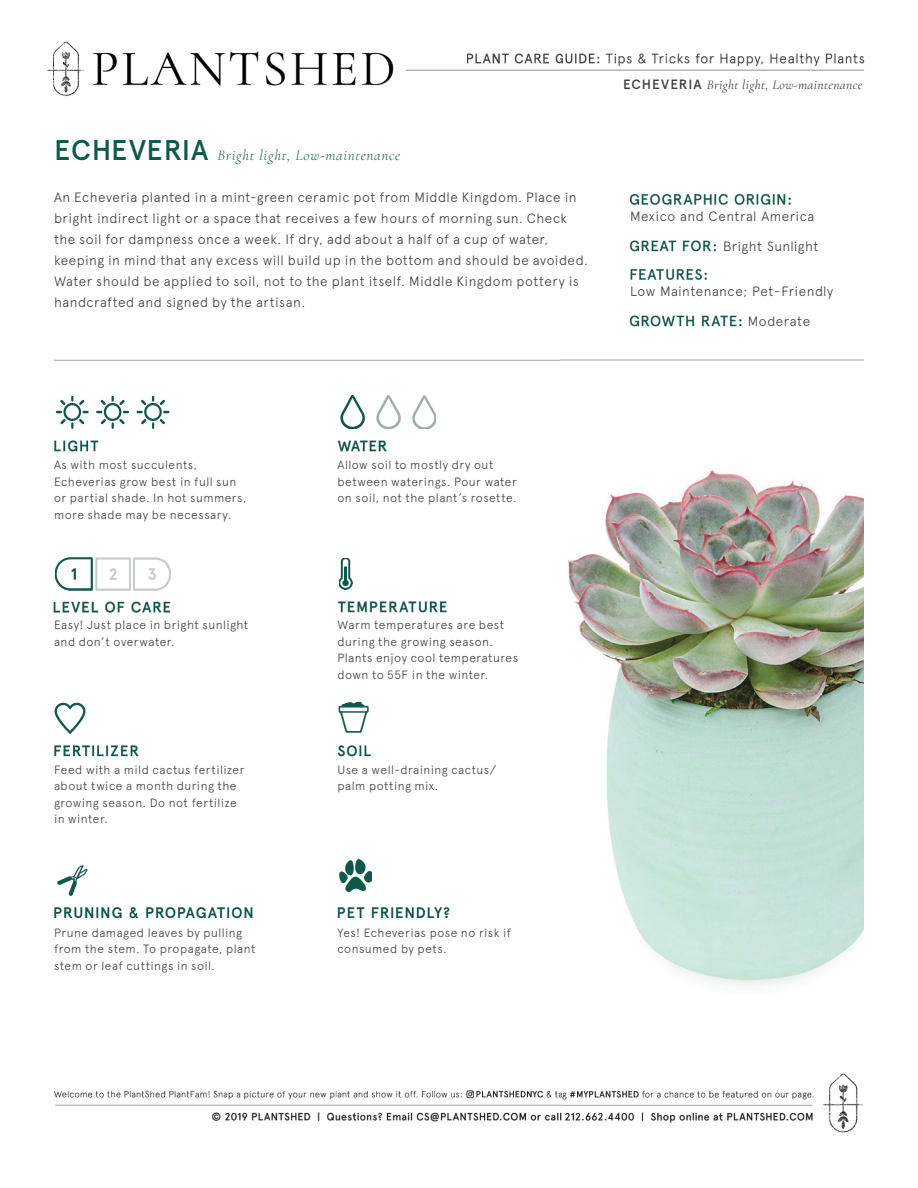
<style>
.page{position:relative;width:918px;height:1188px;background:#fff}
.page>*{position:absolute;margin:0;border:0;box-sizing:border-box;transform-origin:0 0}
.t1{font:italic 300 15px "Cormorant Garamond";letter-spacing:.05em;color:#0d594c}
.t2{font:300 13.5px/21px "Apercu";letter-spacing:.035em;color:#3e3e3f}
.t3{font:italic 13.5px "Cormorant Garamond";letter-spacing:.025em;color:#3e3e3f}
.t4{font:300 12px/16.5px "Apercu";letter-spacing:.04em;color:#3e3e3f}
.s1{font-family:"Apercu";font-weight:500;font-style:normal;font-size:28.5px}
.s2{font-family:"Apercu";font-weight:500;font-style:normal}
</style>
<div class="page">
<img style="left:47px;top:41px;width:818px;height:1092px">
<img style="left:340px;top:860px;width:32px;height:32px">
<img style="left:56px;top:558px;width:114px;height:32px">
<img style="left:340px;top:396px;width:96px;height:32px">
<img style="left:56px;top:396px;width:114px;height:32px">
<img style="left:339px;top:558px;width:13px;height:31px">
<img style="left:554px;top:417px;width:310px;height:619px">
<p class="t1" style="left:54px;top:146px;width:348px"><span class="s1">ECHEVERIA</span> Bright light, Low-maintenance</p>
<p class="t2" style="left:54px;top:186px;width:535px">An Echeveria planted in a mint-green ceramic pot from Middle Kingdom. Place in bright indirect light or a space that receives a few hours of morning sun. Check the soil for dampness once a week. If dry, add about a half of a cup of water, keeping in mind that any excess will build up in the bottom and should be avoided.<br>Water should be applied to soil, not to the plant itself. Middle Kingdom pottery is handcrafted and signed by the artisan.</p>
<p class="t3" style="left:623px;top:77px;width:241px"><span class="s2">ECHEVERIA</span> Bright light, Low-maintenance</p>
<p class="t2" style="left:630px;top:206px;width:186px">Mexico and Central America</p>
<p class="t2" style="left:723px;top:236px;width:97px">Bright Sunlight</p>
<p class="t2" style="left:630px;top:281px;width:205px">Low Maintenance; Pet-Friendly</p>
<p class="t2" style="left:748px;top:311px;width:64px">Moderate</p>
<p class="t4" style="left:54px;top:457px;width:194px">As with most succulents,<br>Echeverias grow best in full sun or partial shade. In hot summers, more shade may be necessary.</p>
<p class="t4" style="left:338px;top:457px;width:181px">Allow soil to mostly dry out between waterings. Pour water on soil, not the plant’s rosette.</p>
<p class="t4" style="left:54px;top:617px;width:196px">Easy! Just place in bright sunlight and don’t overwater.</p>
<p class="t4" style="left:338px;top:617px;width:182px">Warm temperatures are best during the growing season.<br>Plants enjoy cool temperatures down to 55F in the winter.</p>
<p class="t4" style="left:54px;top:761px;width:192px">Feed with a mild cactus fertilizer about twice a month during the growing season. Do not fertilize in winter.</p>
<p class="t4" style="left:338px;top:761px;width:160px">Use a well-draining cactus/ palm potting mix.</p>
<p class="t4" style="left:54px;top:924px;width:203px">Prune damaged leaves by pulling from the stem. To propagate, plant stem or leaf cuttings in soil.</p>
<p class="t4" style="left:338px;top:924px;width:175px">Yes! Echeverias pose no risk if consumed by pets.</p>
</div>
